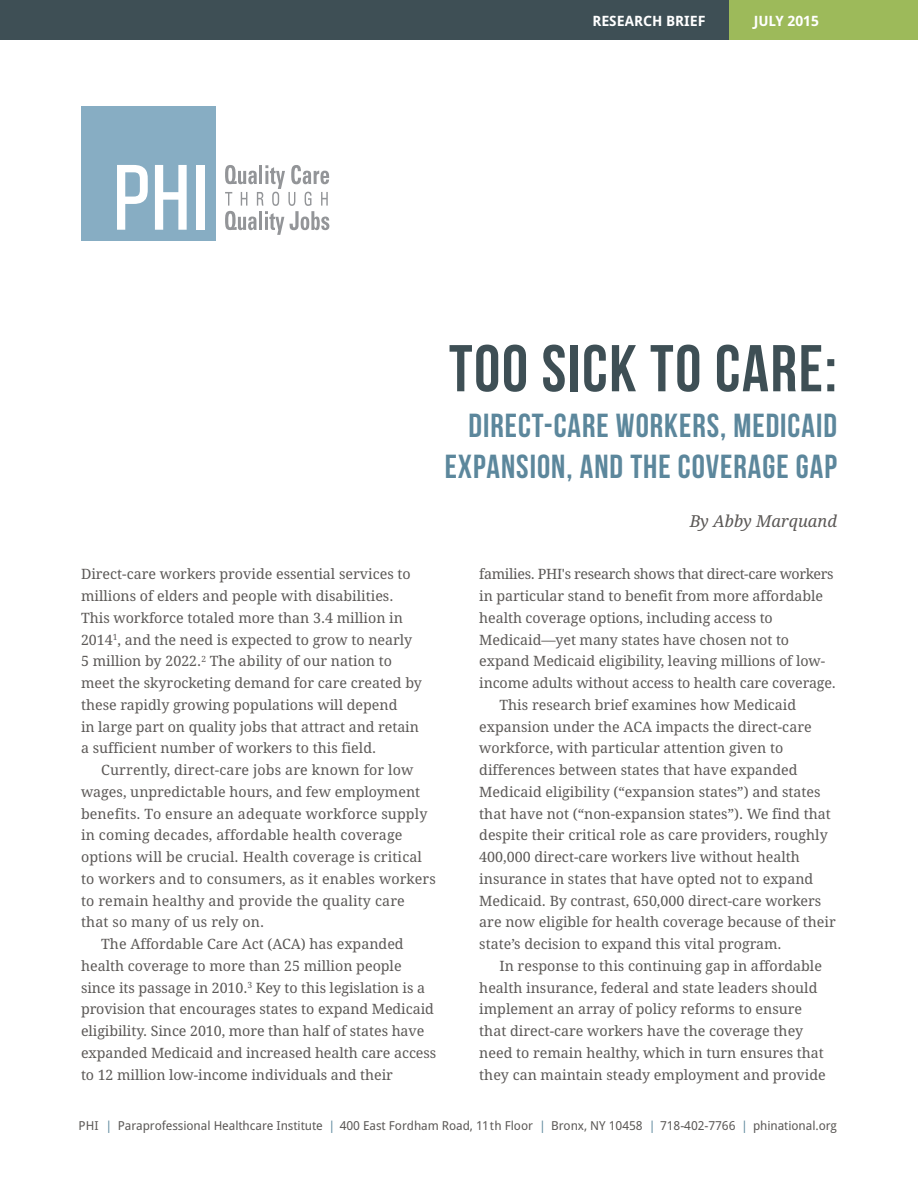
<style>
.page{position:relative;width:918px;height:1188px;background:#fff}
.page>*{position:absolute;margin:0;border:0;box-sizing:border-box;transform-origin:0 0}
.t1{font:700 66px "Bebas Neue";letter-spacing:.025em;color:#3e4f55}
.t2{font:700 33.3px/41.5px "Bebas Neue";letter-spacing:.03em;color:#5c879c;text-align:right}
.t3{font:italic 16.5px "Droid Serif";color:#5c5957}
.t4{font:14.25px/21.8px "Droid Serif";color:#5c5957}
.t5{font:14.25px "Droid Serif";letter-spacing:-.025em;color:#5c5957}
.t6{font:700 14.25px "Droid Sans";color:#fff}
.t7{font:12.3px "Droid Sans";letter-spacing:-.005em;color:#5c5957}
.s1{color:#5c879c}
</style>
<div class="page">
<div style="left:0;top:0;width:918px;height:40px;background:#3e4f55"></div>
<div style="left:729px;top:0;width:189px;height:40px;background:#9dba5a"></div>
<div style="left:82px;top:106px;width:134px;height:134px;background:#87adc3"></div>
<svg style="left:225px;top:165px;width:104px;height:70px"></svg>
<svg style="left:117px;top:165px;width:31px;height:65px"></svg>
<svg style="left:155px;top:165px;width:32px;height:65px"></svg>
<div style="left:196px;top:165px;width:9px;height:65px;background:#fff"></div>
<p class="t6" style="left:592px;top:13px;width:115px">RESEARCH BRIEF</p>
<p class="t6" style="left:754px;top:13px;width:67px">JULY 2015</p>
<h1 class="t1" style="left:449px;top:332px;width:389px">TOO SICK TO CARE:</h1>
<h2 class="t2" style="left:445px;top:404px;width:394px">DIRECT-CARE WORKERS, MEDICAID<br>EXPANSION, AND THE COVERAGE GAP</h2>
<p class="t3" style="left:690px;top:512px;width:149px">By Abby Marquand</p>
<p class="t4" style="left:81px;top:564px;width:342px">Direct-care workers provide essential services to millions of elders and people with disabilities.<br>This workforce totaled more than 3.4 million in 2014<sup>1</sup>, and the need is expected to grow to nearly 5 million by 2022.<sup>2</sup> The ability of our nation to meet the skyrocketing demand for care created by these rapidly growing populations will depend<br>in large part on quality jobs that attract and retain a sufficient number of workers to this field.</p>
<p class="t4" style="left:101px;top:759px;width:314px">Currently, direct-care jobs are known for low</p>
<p class="t4" style="left:81px;top:781px;width:341px">wages, unpredictable hours, and few employment</p>
<p class="t4" style="left:81px;top:803px;width:348px">benefits. To ensure an adequate workforce supply</p>
<p class="t4" style="left:81px;top:825px;width:323px">in coming decades, affordable health coverage</p>
<p class="t4" style="left:81px;top:846px;width:343px">options will be crucial. Health coverage is critical</p>
<p class="t4" style="left:81px;top:868px;width:356px">to workers and to consumers, as it enables workers</p>
<p class="t4" style="left:81px;top:890px;width:325px">to remain healthy and provide the quality care</p>
<p class="t4" style="left:81px;top:912px;width:185px">that so many of us rely on.</p>
<p class="t4" style="left:101px;top:933px;width:304px">The Affordable Care Act (ACA) has expanded</p>
<p class="t4" style="left:81px;top:955px;width:322px">health coverage to more than 25 million people</p>
<p class="t4" style="left:81px;top:977px;width:346px">since its passage in 2010.<sup>3</sup> Key to this legislation is a</p>
<p class="t4" style="left:81px;top:999px;width:354px">provision that encourages states to expand Medicaid</p>
<p class="t4" style="left:81px;top:1020px;width:345px">eligibility. Since 2010, more than half of states have</p>
<p class="t4" style="left:81px;top:1042px;width:357px">expanded Medicaid and increased health care access</p>
<p class="t4" style="left:81px;top:1064px;width:313px">to 12 million low-income individuals and their</p>
<p class="t5" style="left:479px;top:566px;width:356px">families. PHI's research shows that direct-care workers</p>
<p class="t4" style="left:479px;top:585px;width:345px">in particular stand to benefit from more affordable</p>
<p class="t4" style="left:479px;top:607px;width:295px">health coverage options, including access to</p>
<p class="t4" style="left:479px;top:629px;width:311px">Medicaid—yet many states have chosen not to</p>
<p class="t4" style="left:479px;top:651px;width:347px">expand Medicaid eligibility, leaving millions of low-</p>
<p class="t4" style="left:479px;top:672px;width:358px">income adults without access to health care coverage.</p>
<p class="t4" style="left:500px;top:694px;width:298px">This research brief examines how Medicaid</p>
<p class="t4" style="left:479px;top:716px;width:334px">expansion under the ACA impacts the direct-care</p>
<p class="t4" style="left:479px;top:738px;width:306px">workforce, with particular attention given to</p>
<p class="t4" style="left:479px;top:759px;width:320px">differences between states that have expanded</p>
<p class="t4" style="left:479px;top:781px;width:343px">Medicaid eligibility (“expansion states”) and states</p>
<p class="t4" style="left:479px;top:803px;width:353px">that have not (“non-expansion states”). We find that</p>
<p class="t4" style="left:479px;top:825px;width:350px">despite their critical role as care providers, roughly</p>
<p class="t4" style="left:479px;top:846px;width:322px">400,000 direct-care workers live without health</p>
<p class="t4" style="left:479px;top:868px;width:336px">insurance in states that have opted not to expand</p>
<p class="t4" style="left:479px;top:890px;width:344px">Medicaid. By contrast, 650,000 direct-care workers</p>
<p class="t4" style="left:479px;top:912px;width:358px">are now eligible for health coverage because of their</p>
<p class="t4" style="left:479px;top:933px;width:304px">state’s decision to expand this vital program.</p>
<p class="t4" style="left:500px;top:955px;width:324px">In response to this continuing gap in affordable</p>
<p class="t4" style="left:479px;top:977px;width:340px">health insurance, federal and state leaders should</p>
<p class="t4" style="left:479px;top:999px;width:324px">implement an array of policy reforms to ensure</p>
<p class="t4" style="left:479px;top:1020px;width:326px">that direct-care workers have the coverage they</p>
<p class="t4" style="left:479px;top:1042px;width:346px">need to remain healthy, which in turn ensures that</p>
<p class="t4" style="left:479px;top:1064px;width:348px">they can maintain steady employment and provide</p>
<p class="t7" style="left:79px;top:1118px;width:760px">PHI <span class="s1">|</span> Paraprofessional Healthcare Institute <span class="s1">|</span> 400 East Fordham Road, 11th Floor <span class="s1">|</span> Bronx, NY 10458 <span class="s1">|</span> 718-402-7766 <span class="s1">|</span> phinational.org</p>
</div>
